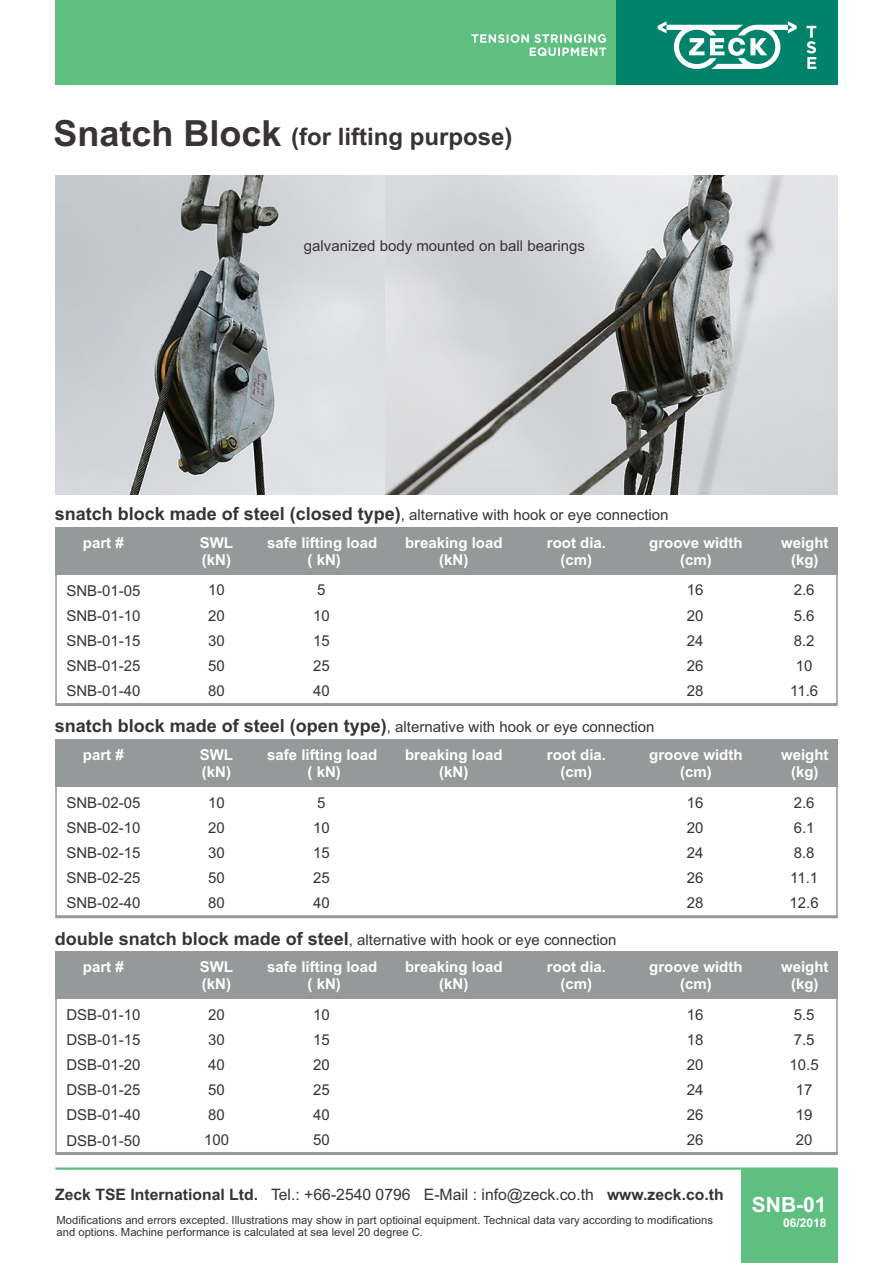
<style>
.page{position:relative;width:893px;height:1263px;background:#fff}
.page>*{position:absolute;margin:0;border:0;box-sizing:border-box;transform-origin:0 0}
.t1{font:700 36px "Arial";color:#383336}
.t2{font:700 24px "Arial";color:#383336}
.t3{font:700 21px "Arial";color:#fff}
.t4{font:15.75px "Arial";color:#383336}
.t5{font:15px/25.2px "Arial";color:#383336;text-align:justify}
.t6{font:700 15px/16.8px "Arial";color:#fff;text-align:center}
.t7{font:700 12px "Arial";color:#fff}
.t8{font:11.25px/12.6px "Arial";color:#383336}
.s1{font-weight:700;font-size:18px}
.s2{font-weight:700}
</style>
<div class="page">
<img style="left:55px;top:175px;width:783px;height:319px">
<div style="left:55px;top:0;width:562px;height:85px;background:#5ebf80"></div>
<div style="left:617px;top:0;width:221px;height:85px;background:#00826b"></div>
<svg style="left:471px;top:34px;width:135px;height:22px"></svg>
<svg style="left:806px;top:26px;width:10px;height:43px"></svg>
<svg style="left:658px;top:21px;width:139px;height:48px"></svg>
<hr style="left:55px;top:1167px;width:783px;height:3px;background:#5ebf80">
<div style="left:741px;top:1168px;width:97px;height:95px;background:#5ebf80"></div>
<div style="left:55px;top:527px;width:783px;height:47px;background:#969999"></div>
<div style="left:55px;top:739px;width:783px;height:48px;background:#969999"></div>
<div style="left:55px;top:951px;width:783px;height:48px;background:#969999"></div>
<hr style="left:55px;top:703px;width:783px;height:3px;background:#969999">
<hr style="left:55px;top:915px;width:783px;height:3px;background:#969999">
<hr style="left:55px;top:1152px;width:783px;height:3px;background:#969999">
<hr style="left:55px;top:574px;width:2px;height:130px;background:#969999">
<hr style="left:55px;top:787px;width:2px;height:130px;background:#969999">
<hr style="left:55px;top:999px;width:2px;height:154px;background:#969999">
<hr style="left:836px;top:574px;width:2px;height:130px;background:#969999">
<hr style="left:836px;top:787px;width:2px;height:130px;background:#969999">
<hr style="left:836px;top:999px;width:2px;height:154px;background:#969999">
<h1 class="t1" style="left:54px;top:119px;width:230px">Snatch Block</h1>
<h2 class="t2" style="left:291px;top:128px;width:223px">(for lifting purpose)</h2>
<p class="t5" style="left:304px;top:235px;width:282px">galvanized body mounted on ball bearings</p>
<p class="t5" style="left:55px;top:504px;width:615px"><span class="s1">snatch block made of steel (closed type)</span>, alternative with hook or eye connection</p>
<p class="t6" style="left:83px;top:536px;width:42px">part #</p>
<p class="t6" style="left:200px;top:536px;width:35px;text-align:left">SWL (kN)</p>
<p class="t6" style="left:267px;top:536px;width:112px">safe lifting load ( kN)</p>
<p class="t6" style="left:405px;top:536px;width:99px">breaking load (kN)</p>
<p class="t6" style="left:547px;top:536px;width:61px">root dia. (cm)</p>
<p class="t6" style="left:649px;top:536px;width:95px">groove width (cm)</p>
<p class="t6" style="left:781px;top:536px;width:49px">weight (kg)</p>
<p class="t5" style="left:66px;top:579px;width:76px">SNB-01-05<br>SNB-01-10<br>SNB-01-15<br>SNB-01-25<br>SNB-01-40</p>
<p class="t5" style="left:208px;top:579px;width:18px">10<br>20<br>30<br>50<br>80</p>
<p class="t5" style="left:313px;top:579px;width:18px;text-align:left">5<br>10<br>15<br>25<br>40</p>
<p class="t5" style="left:687px;top:579px;width:18px">16<br>20<br>24<br>26<br>28</p>
<p class="t5" style="left:790px;top:579px;width:30px;text-align:center">2.6<br>5.6<br>8.2<br>10<br>11.6</p>
<p class="t5" style="left:55px;top:716px;width:601px"><span class="s1">snatch block made of steel (open type)</span>, alternative with hook or eye connection</p>
<p class="t6" style="left:83px;top:748px;width:42px">part #</p>
<p class="t6" style="left:200px;top:748px;width:35px;text-align:left">SWL (kN)</p>
<p class="t6" style="left:267px;top:748px;width:112px">safe lifting load ( kN)</p>
<p class="t6" style="left:405px;top:748px;width:99px">breaking load (kN)</p>
<p class="t6" style="left:547px;top:748px;width:61px">root dia. (cm)</p>
<p class="t6" style="left:649px;top:748px;width:95px">groove width (cm)</p>
<p class="t6" style="left:781px;top:748px;width:49px">weight (kg)</p>
<p class="t5" style="left:66px;top:791px;width:76px">SNB-02-05<br>SNB-02-10<br>SNB-02-15<br>SNB-02-25<br>SNB-02-40</p>
<p class="t5" style="left:208px;top:791px;width:18px">10<br>20<br>30<br>50<br>80</p>
<p class="t5" style="left:313px;top:791px;width:18px;text-align:left">5<br>10<br>15<br>25<br>40</p>
<p class="t5" style="left:687px;top:791px;width:18px">16<br>20<br>24<br>26<br>28</p>
<p class="t5" style="left:790px;top:791px;width:31px;text-align:left">2.6<br>6.1<br>8.8<br>11.1<br>12.6</p>
<p class="t5" style="left:55px;top:928px;width:563px"><span class="s1">double snatch block made of steel</span>, alternative with hook or eye connection</p>
<p class="t6" style="left:83px;top:960px;width:42px">part #</p>
<p class="t6" style="left:200px;top:960px;width:35px;text-align:left">SWL (kN)</p>
<p class="t6" style="left:267px;top:960px;width:112px">safe lifting load ( kN)</p>
<p class="t6" style="left:405px;top:960px;width:99px">breaking load (kN)</p>
<p class="t6" style="left:547px;top:960px;width:61px">root dia. (cm)</p>
<p class="t6" style="left:649px;top:960px;width:95px">groove width (cm)</p>
<p class="t6" style="left:781px;top:960px;width:49px">weight (kg)</p>
<p class="t5" style="left:66px;top:1003px;width:76px">DSB-01-10<br>DSB-01-15<br>DSB-01-20<br>DSB-01-25<br>DSB-01-40<br>DSB-01-50</p>
<p class="t5" style="left:204px;top:1003px;width:27px;text-align:left">20<br>30<br>40<br>50<br>80<br>100</p>
<p class="t5" style="left:313px;top:1003px;width:18px">10<br>15<br>20<br>25<br>40<br>50</p>
<p class="t5" style="left:687px;top:1003px;width:18px">16<br>18<br>20<br>24<br>26<br>26</p>
<p class="t5" style="left:790px;top:1003px;width:31px;text-align:center">5.5<br>7.5<br>10.5<br>17<br>19<br>20</p>
<p class="t4" style="left:55px;top:1188px;width:670px"><span class="s2">Zeck TSE International Ltd.</span> Tel.: +66-2540 0796 E-Mail : info@zeck.co.th <span class="s2">www.zeck.co.th</span></p>
<p class="t8" style="left:57px;top:1214px;width:658px">Modifications and errors excepted. Illustrations may show in part optioinal equipment. Technical data vary according to modifications and options. Machine performance is calculated at sea level 20 degree C.</p>
<h3 class="t3" style="left:752px;top:1196px;width:76px">SNB-01</h3>
<p class="t7" style="left:783px;top:1218px;width:45px">06/2018</p>
</div>
